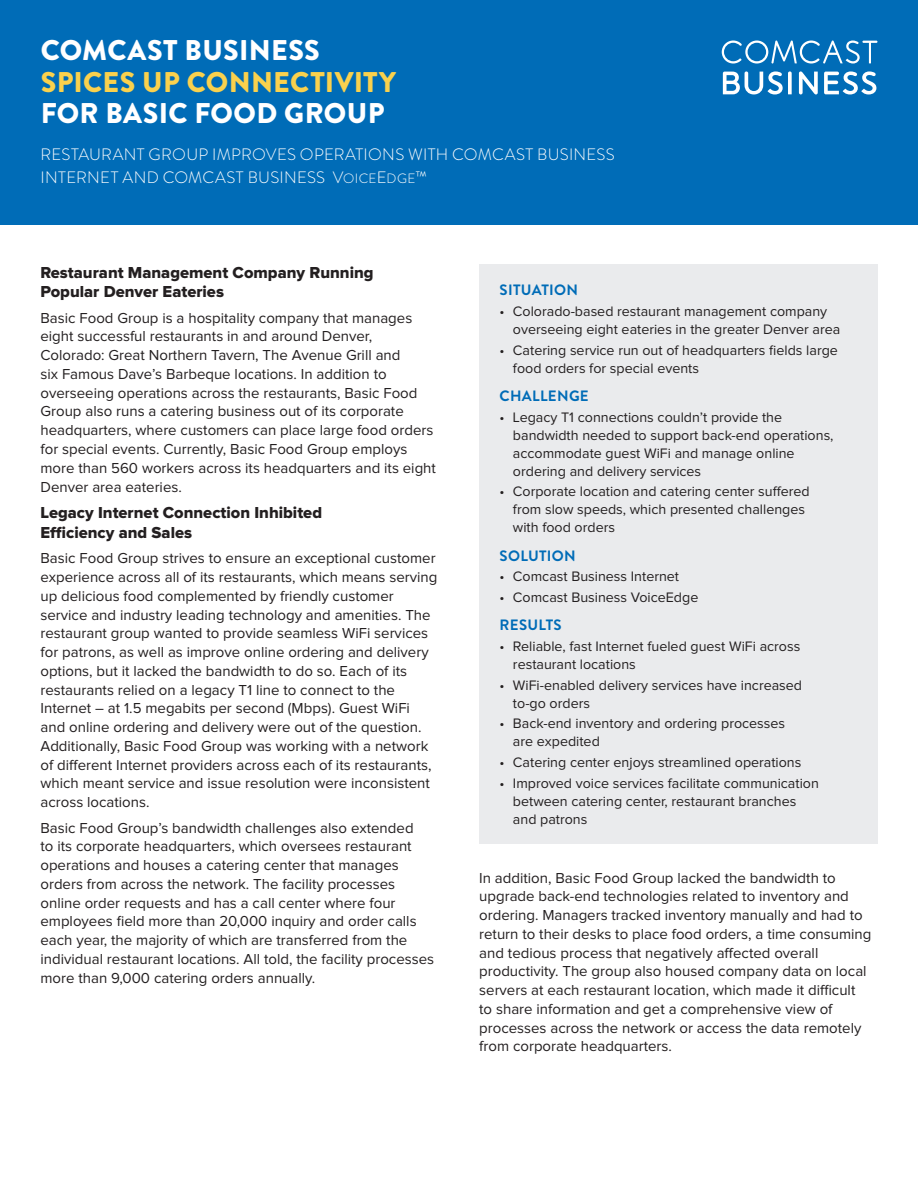
<style>
.page{position:relative;width:918px;height:1188px;background:#fff}
.page>*{position:absolute;margin:0;border:0;box-sizing:border-box;transform-origin:0 0}
.t1{font:900 28.5px/31.5px "Brandon Grotesque";letter-spacing:.01em;color:#fff}
.t2{font:16.5px/19.5px "Proxima Nova Extrabld";color:#231f20}
.t3{font:300 16.5px/23.2px "Brandon Grotesque";letter-spacing:.015em;color:#fff}
.t4{font:15px/18.8px "Proxima Nova";color:#231f20}
.t5{font:700 15px "Brandon Grotesque";letter-spacing:.02em;color:#006cb7}
.t6{font:14.25px/18px "Proxima Nova";color:#231f20}
.s1{color:#fad14d}
.s2{font-size:13.5px}
</style>
<div class="page">
<div style="left:0;top:0;width:918px;height:225px;background:#006cb7"></div>
<svg style="left:722px;top:40px;width:156px;height:24px"></svg>
<svg style="left:799px;top:71px;width:19px;height:23px"></svg>
<svg style="left:723px;top:71px;width:69px;height:23px"></svg>
<svg style="left:824px;top:71px;width:52px;height:23px"></svg>
<div style="left:479px;top:265px;width:399px;height:579px;background:#eaebed"></div>
<p class="t1" style="left:41px;top:35px;width:357px">COMCAST BUSINESS<br><span class="s1">SPICES UP CONNECTIVITY<br></span>FOR BASIC FOOD GROUP</p>
<p class="t3" style="left:41px;top:143px;width:576px">RESTAURANT GROUP IMPROVES OPERATIONS WITH COMCAST BUSINESS<br>INTERNET AND COMCAST BUSINESS V<span class="s2">OICE</span>E<span class="s2">DGE</span>™</p>
<p class="t2" style="left:40px;top:263px;width:335px">Restaurant Management Company Running<br>Popular Denver Eateries</p>
<p class="t4" style="left:40px;top:309px;width:397px">Basic Food Group is a hospitality company that manages eight successful restaurants in and around Denver, Colorado: Great Northern Tavern, The Avenue Grill and<br>six Famous Dave’s Barbeque locations. In addition to overseeing operations across the restaurants, Basic Food Group also runs a catering business out of its corporate headquarters, where customers can place large food orders for special events. Currently, Basic Food Group employs more than 560 workers across its headquarters and its eight Denver area eateries.</p>
<p class="t2" style="left:40px;top:504px;width:283px">Legacy Internet Connection Inhibited<br>Efficiency and Sales</p>
<p class="t4" style="left:40px;top:549px;width:398px">Basic Food Group strives to ensure an exceptional customer experience across all of its restaurants, which means serving up delicious food complemented by friendly customer service and industry leading technology and amenities. The restaurant group wanted to provide seamless WiFi services for patrons, as well as improve online ordering and delivery options, but it lacked the bandwidth to do so. Each of its restaurants relied on a legacy T1 line to connect to the Internet – at 1.5 megabits per second (Mbps). Guest WiFi and online ordering and delivery were out of the question.<br>Additionally, Basic Food Group was working with a network of different Internet providers across each of its restaurants, which meant service and issue resolution were inconsistent across locations.</p>
<p class="t4" style="left:40px;top:819px;width:395px">Basic Food Group’s bandwidth challenges also extended<br>to its corporate headquarters, which oversees restaurant operations and houses a catering center that manages orders from across the network. The facility processes online order requests and has a call center where four employees field more than 20,000 inquiry and order calls each year, the majority of which are transferred from the individual restaurant locations. All told, the facility processes more than 9,000 catering orders annually.</p>
<p class="t5" style="left:500px;top:280px;width:80px">SITUATION</p>
<p class="t6" style="left:513px;top:303px;width:329px;text-indent:-14px">• Colorado-based restaurant management company overseeing eight eateries in the greater Denver area</p>
<p class="t6" style="left:513px;top:341px;width:326px;text-indent:-14px">• Catering service run out of headquarters fields large food orders for special events</p>
<p class="t5" style="left:500px;top:385px;width:91px">CHALLENGE</p>
<p class="t6" style="left:513px;top:408px;width:322px;text-indent:-14px">• Legacy T1 connections couldn’t provide the bandwidth needed to support back-end operations, accommodate guest WiFi and manage online ordering and delivery services</p>
<p class="t6" style="left:513px;top:483px;width:298px;text-indent:-14px">• Corporate location and catering center suffered from slow speeds, which presented challenges with food orders</p>
<p class="t5" style="left:500px;top:545px;width:78px">SOLUTION</p>
<p class="t6" style="left:499px;top:568px;width:181px">• Comcast Business Internet</p>
<p class="t6" style="left:499px;top:589px;width:200px">• Comcast Business VoiceEdge</p>
<p class="t5" style="left:500px;top:615px;width:64px">RESULTS</p>
<p class="t6" style="left:513px;top:637px;width:289px;text-indent:-14px">• Reliable, fast Internet fueled guest WiFi across restaurant locations</p>
<p class="t6" style="left:513px;top:676px;width:291px;text-indent:-14px">• WiFi-enabled delivery services have increased to-go orders</p>
<p class="t6" style="left:513px;top:715px;width:274px;text-indent:-14px">• Back-end inventory and ordering processes are expedited</p>
<p class="t6" style="left:499px;top:754px;width:303px">• Catering center enjoys streamlined operations</p>
<p class="t6" style="left:513px;top:774px;width:307px;text-indent:-14px">• Improved voice services facilitate communication between catering center, restaurant branches and patrons</p>
<p class="t4" style="left:479px;top:869px;width:394px">In addition, Basic Food Group lacked the bandwidth to upgrade back-end technologies related to inventory and ordering. Managers tracked inventory manually and had to return to their desks to place food orders, a time consuming and tedious process that negatively affected overall productivity. The group also housed company data on local servers at each restaurant location, which made it difficult to share information and get a comprehensive view of processes across the network or access the data remotely from corporate headquarters.</p>
</div>
